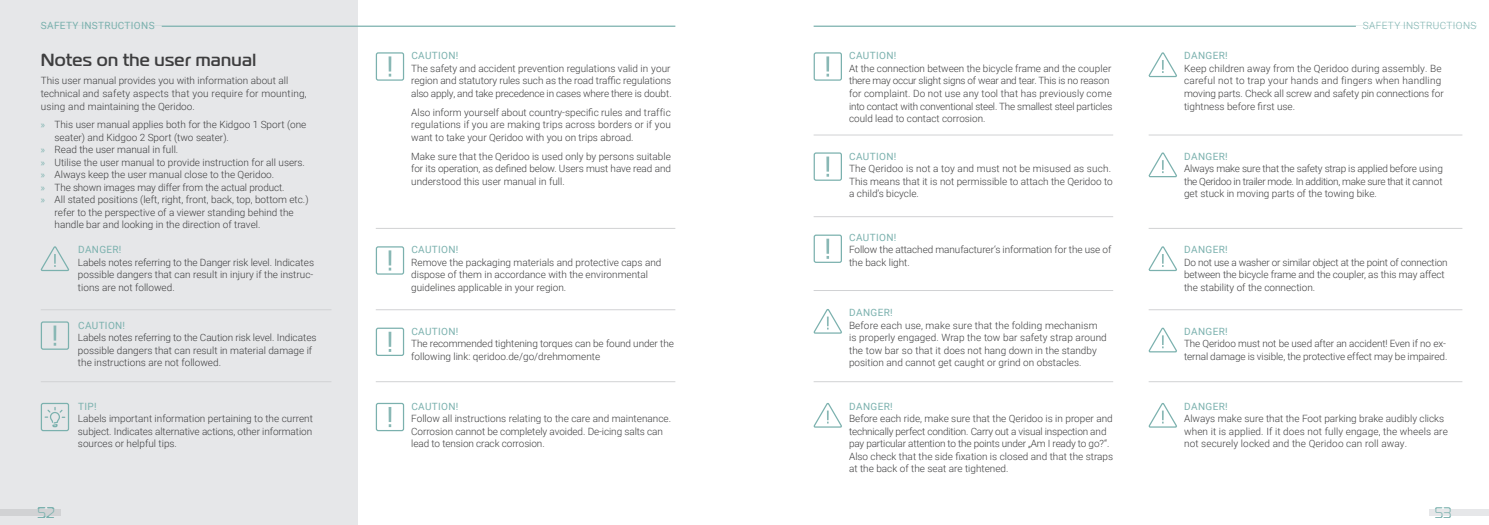
<style>
.page{position:relative;width:1489px;height:525px;background:#fff}
.page>*{position:absolute;margin:0;border:0;box-sizing:border-box;transform-origin:0 0}
.t1{font:500 17.5px "Magistral";letter-spacing:.02em;color:#3e3e3f}
.t2{font:300 15.12px "Magistral";color:#7bb1ae}
.t3{font:300 15px "Magistral";color:#7bb1ae}
.t4{font:300 10px/12.5px "Roboto";color:#3e3e3f}
.t5{font:10px "Roboto";letter-spacing:.035em;color:#7bb1ae}
.t6{font:300 10px "Roboto";letter-spacing:.035em;color:#7bb1ae}
.s1{font-family:"Myriad Pro";font-weight:400;color:#7bb1ae}
</style>
<div class="page">
<div style="left:1429px;top:509px;width:59px;height:6px;background:#e6e7e9"></div>
<div style="left:0;top:0;width:358px;height:524px;background:#e6e7e9"></div>
<div style="left:0;top:509px;width:61px;height:6px;background:#d1d2d4"></div>
<hr style="left:41px;top:26px;width:634px;height:1px;background:#7bb1ae">
<hr style="left:41px;top:25px;width:121px;height:3px;background:#e6e7e9">
<hr style="left:813px;top:26px;width:663px;height:1px;background:#7bb1ae">
<hr style="left:1355px;top:25px;width:121px;height:3px;background:#fff">
<hr style="left:376px;top:309px;width:299px;height:1px;background:#d1d2d4">
<hr style="left:376px;top:228px;width:299px;height:1px;background:#d1d2d4">
<hr style="left:376px;top:381px;width:299px;height:1px;background:#d1d2d4">
<div style="left:376px;top:52px;width:28px;height:29px;border:1px solid #7bb1ae;border-radius:2px"></div>
<hr style="left:388px;top:56px;width:3px;height:15px;background:#89b8b5">
<div style="left:376px;top:327px;width:28px;height:29px;border:1px solid #7bb1ae;border-radius:2px"></div>
<hr style="left:388px;top:331px;width:3px;height:15px;background:#89b8b5">
<hr style="left:1148px;top:309px;width:314px;height:1px;background:#d1d2d4">
<hr style="left:1148px;top:228px;width:314px;height:1px;background:#d1d2d4">
<hr style="left:1148px;top:134px;width:314px;height:1px;background:#d1d2d4">
<svg style="left:1148px;top:52px;width:29px;height:26px"></svg>
<svg style="left:1148px;top:152px;width:29px;height:26px"></svg>
<svg style="left:1148px;top:246px;width:29px;height:25px"></svg>
<svg style="left:1148px;top:403px;width:29px;height:25px"></svg>
<svg style="left:1148px;top:327px;width:29px;height:26px"></svg>
<hr style="left:1148px;top:381px;width:314px;height:1px;background:#d1d2d4">
<svg style="left:44px;top:407px;width:22px;height:25px"></svg>
<div style="left:41px;top:402px;width:28px;height:29px;border:1px solid #7bb1ae;border-radius:2px"></div>
<hr style="left:41px;top:309px;width:290px;height:1px;background:#d1d2d4">
<hr style="left:41px;top:381px;width:290px;height:1px;background:#d1d2d4">
<svg style="left:40px;top:246px;width:30px;height:25px"></svg>
<div style="left:41px;top:321px;width:28px;height:28px;border:1px solid #7bb1ae;border-radius:2px"></div>
<svg style="left:54px;top:325px;width:2px;height:20px"></svg>
<div style="left:376px;top:246px;width:28px;height:28px;border:1px solid #7bb1ae;border-radius:2px"></div>
<hr style="left:388px;top:250px;width:3px;height:15px;background:#89b8b5">
<div style="left:376px;top:402px;width:28px;height:29px;border:1px solid #7bb1ae;border-radius:2px"></div>
<hr style="left:388px;top:407px;width:3px;height:15px;background:#89b8b5">
<div style="left:813px;top:52px;width:29px;height:29px;border:1px solid #7bb1ae;border-radius:2px"></div>
<hr style="left:826px;top:56px;width:3px;height:15px;background:#89b8b5">
<hr style="left:813px;top:381px;width:300px;height:1px;background:#d1d2d4">
<div style="left:813px;top:152px;width:29px;height:29px;border:1px solid #7bb1ae;border-radius:2px"></div>
<hr style="left:826px;top:156px;width:3px;height:15px;background:#89b8b5">
<hr style="left:813px;top:134px;width:300px;height:1px;background:#d1d2d4">
<div style="left:813px;top:234px;width:29px;height:29px;border:1px solid #7bb1ae;border-radius:2px"></div>
<hr style="left:826px;top:238px;width:3px;height:15px;background:#89b8b5">
<hr style="left:813px;top:216px;width:300px;height:1px;background:#d1d2d4">
<svg style="left:813px;top:309px;width:29px;height:25px"></svg>
<hr style="left:813px;top:290px;width:300px;height:1px;background:#d1d2d4">
<svg style="left:813px;top:403px;width:29px;height:25px"></svg>
<p class="t5" style="left:41px;top:19px;width:115px">SAFETY INSTRUCTIONS</p>
<p class="t6" style="left:1362px;top:19px;width:115px">SAFETY INSTRUCTIONS</p>
<p class="t5" style="left:411px;top:49px;width:48px">CAUTION!</p>
<p class="t4" style="left:411px;top:62px;width:261px;text-align:justify">The safety and accident prevention regulations valid in your region and statutory rules such as the road traffic regulations also apply, and take precedence in cases where there is doubt.</p>
<p class="t4" style="left:411px;top:105px;width:261px;text-align:justify">Also inform yourself about country-specific rules and traffic regulations if you are making trips across borders or if you want to take your Qeridoo with you on trips abroad.</p>
<p class="t4" style="left:411px;top:149px;width:261px;text-align:justify">Make sure that the Qeridoo is used only by persons suitable for its operation, as defined below. Users must have read and understood this user manual in full.</p>
<p class="t5" style="left:849px;top:49px;width:48px">CAUTION!</p>
<p class="t4" style="left:849px;top:62px;width:265px">At the connection between the bicycle frame and the coupler there may occur slight signs of wear and tear. This is no reason for complaint. Do not use any tool that has previously come into contact with conventional steel. The smallest steel particles could lead to contact corrosion.</p>
<p class="t5" style="left:849px;top:149px;width:48px">CAUTION!</p>
<p class="t4" style="left:849px;top:162px;width:265px">The Qeridoo is not a toy and must not be misused as such.<br>This means that it is not permissible to attach the Qeridoo to a child’s bicycle.</p>
<p class="t5" style="left:849px;top:230px;width:48px">CAUTION!</p>
<p class="t4" style="left:849px;top:243px;width:264px">Follow the attached manufacturer‘s information for the use of the back light.</p>
<p class="t5" style="left:1184px;top:49px;width:45px">DANGER!</p>
<p class="t4" style="left:1183px;top:62px;width:261px">Keep children away from the Qeridoo during assembly. Be careful not to trap your hands and fingers when handling moving parts. Check all screw and safety pin connections for tightness before first use.</p>
<h1 class="t1" style="left:41px;top:49px;width:217px">Notes on the user manual</h1>
<p class="t4" style="left:41px;top:74px;width:267px">This user manual provides you with information about all technical and safety aspects that you require for mounting, using and maintaining the Qeridoo.</p>
<p class="t4" style="left:41px;top:118px;width:267px"><span class="s1">»</span> This user manual applies both for the Kidgoo 1 Sport (one</p>
<p class="t4" style="left:54px;top:130px;width:176px">seater) and Kidgoo 2 Sport (two seater).</p>
<p class="t4" style="left:41px;top:143px;width:137px"><span class="s1">»</span> Read the user manual in full.</p>
<p class="t4" style="left:41px;top:155px;width:264px"><span class="s1">»</span> Utilise the user manual to provide instruction for all users.</p>
<p class="t4" style="left:41px;top:168px;width:233px"><span class="s1">»</span> Always keep the user manual close to the Qeridoo.</p>
<p class="t4" style="left:41px;top:180px;width:244px"><span class="s1">»</span> The shown images may differ from the actual product.</p>
<p class="t4" style="left:41px;top:193px;width:269px"><span class="s1">»</span> All stated positions (left, right, front, back, top, bottom etc.)</p>
<p class="t4" style="left:54px;top:205px;width:241px">refer to the perspective of a viewer standing behind the</p>
<p class="t4" style="left:54px;top:218px;width:206px">handle bar and looking in the direction of travel.</p>
<p class="t5" style="left:1184px;top:149px;width:45px">DANGER!</p>
<p class="t4" style="left:1183px;top:162px;width:260px;text-align:justify">Always make sure that the safety strap is applied before using the Qeridoo in trailer mode. In addition, make sure that it cannot get stuck in moving parts of the towing bike.</p>
<p class="t5" style="left:78px;top:243px;width:45px">DANGER!</p>
<p class="t4" style="left:78px;top:255px;width:238px;text-align:justify">Labels notes referring to the Danger risk level. Indicates possible dangers that can result in injury if the instruc&shy;tions are not followed.</p>
<p class="t5" style="left:78px;top:318px;width:48px">CAUTION!</p>
<p class="t4" style="left:78px;top:330px;width:240px">Labels notes referring to the Caution risk level. Indicates possible dangers that can result in material damage if the instructions are not followed.</p>
<p class="t5" style="left:411px;top:243px;width:48px">CAUTION!</p>
<p class="t4" style="left:411px;top:255px;width:252px">Remove the packaging materials and protective caps and dispose of them in accordance with the environmental guidelines applicable in your region.</p>
<p class="t5" style="left:1184px;top:243px;width:45px">DANGER!</p>
<p class="t4" style="left:1183px;top:255px;width:265px">Do not use a washer or similar object at the point of connection between the bicycle frame and the coupler, as this may affect the stability of the connection.</p>
<p class="t5" style="left:849px;top:305px;width:45px">DANGER!</p>
<p class="t4" style="left:849px;top:318px;width:259px">Before each use, make sure that the folding mechanism is properly engaged. Wrap the tow bar safety strap around the tow bar so that it does not hang down in the standby position and cannot get caught or grind on obstacles.</p>
<p class="t5" style="left:849px;top:399px;width:45px">DANGER!</p>
<p class="t4" style="left:849px;top:412px;width:265px">Before each ride, make sure that the Qeridoo is in proper and technically perfect condition. Carry out a visual inspection and pay particular attention to the points under „Am I ready to go?“.<br>Also check that the side fixation is closed and that the straps at the back of the seat are tightened.</p>
<p class="t5" style="left:411px;top:324px;width:48px">CAUTION!</p>
<p class="t4" style="left:411px;top:337px;width:264px">The recommended tightening torques can be found under the following link: qeridoo.de/go/drehmomente</p>
<p class="t5" style="left:1184px;top:324px;width:45px">DANGER!</p>
<p class="t4" style="left:1183px;top:337px;width:263px">The Qeridoo must not be used after an accident! Even if no ex&shy;ternal damage is visible, the protective effect may be impaired.</p>
<p class="t5" style="left:411px;top:399px;width:48px">CAUTION!</p>
<p class="t4" style="left:411px;top:412px;width:260px">Follow all instructions relating to the care and maintenance.<br>Corrosion cannot be completely avoided. De-icing salts can lead to tension crack corrosion.</p>
<p class="t5" style="left:1184px;top:399px;width:45px">DANGER!</p>
<p class="t4" style="left:1183px;top:412px;width:265px">Always make sure that the Foot parking brake audibly clicks when it is applied. If it does not fully engage, the wheels are not securely locked and the Qeridoo can roll away.</p>
<p class="t5" style="left:78px;top:399px;width:20px">TIP!</p>
<p class="t4" style="left:78px;top:412px;width:236px;text-align:justify">Labels important information pertaining to the current subject. Indicates alternative actions, other information sources or helpful tips.</p>
<h2 class="t2" style="left:37px;top:503px;width:19px">52</h2>
<h3 class="t3" style="left:1434px;top:503px;width:19px">53</h3>
</div>
